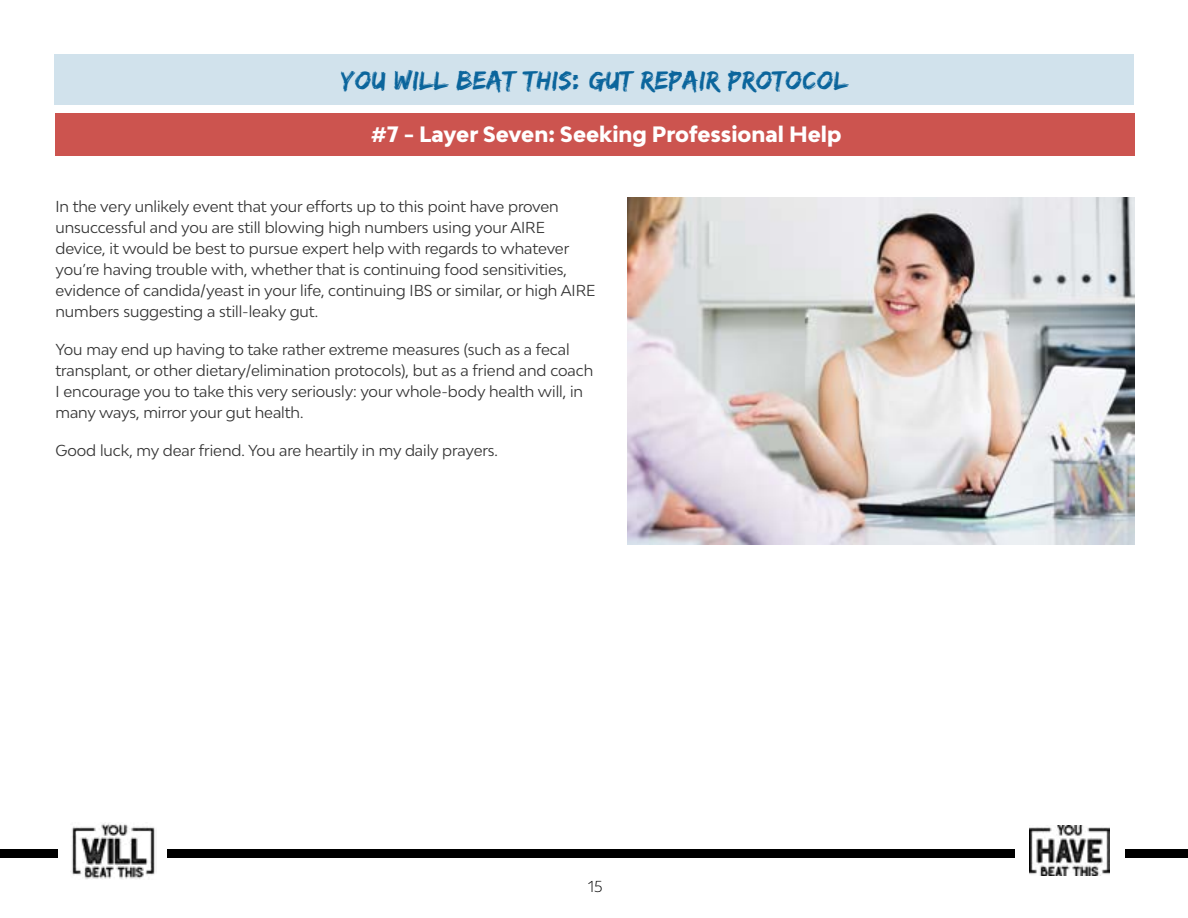
<style>
.page{position:relative;width:1188px;height:918px;background:#fff}
.page>*{position:absolute;margin:0;border:0;box-sizing:border-box;transform-origin:0 0}
.t1{font:27px "Edo SZ";letter-spacing:.02em;color:#0b659c}
.t2{font:800 21px "Bw Modelica";color:#fff}
.t3{font:15px/21px "Bw Modelica";letter-spacing:-.005em;color:#333}
.t4{font:300 15px "Bw Modelica LGC";color:#000}
</style>
<div class="page">
<div style="left:167px;top:849px;width:847px;height:8px;background:#000"></div>
<div style="left:0;top:849px;width:57px;height:8px;background:#000"></div>
<div style="left:1125px;top:849px;width:63px;height:8px;background:#000"></div>
<img style="left:70px;top:823px;width:85px;height:56px">
<img style="left:1030px;top:825px;width:80px;height:51px">
<div style="left:55px;top:113px;width:1080px;height:42px;background:#cc544f"></div>
<div style="left:54px;top:54px;width:1080px;height:51px;background:#d1e2ec"></div>
<img style="left:627px;top:198px;width:507px;height:347px">
<h1 class="t1" style="left:341px;top:64px;width:508px">YOU WILL BEAT THIS: GUT REPAIR PROTOCOL</h1>
<h2 class="t2" style="left:371px;top:121px;width:472px">#7 - Layer Seven: Seeking Professional Help</h2>
<p class="t3" style="left:55px;top:195px;width:542px">In the very unlikely event that your efforts up to this point have proven unsuccessful and you are still blowing high numbers using your AIRE device it, would be best to pursue expert help with regards to whatever you r e’ having trouble with, whether that is continuing food sensitivities, evidence of candida/yeast in your life, continuing IBS or similar, or high AIRE numbers suggesting a still-leaky gut.</p>
<p class="t3" style="left:55px;top:338px;width:539px">You may end up having to take rather extreme measures (such as a fecal transplant, or other dietary/elimination protocols ,) but as a friend and coach I encourage you to take this very seriously: your whole-body health will in, many ways, mirror your gut health.</p>
<p class="t3" style="left:55px;top:439px;width:444px">Good luck, my dear friend. You are heartily in my daily prayers.</p>
<p class="t4" style="left:588px;top:876px;width:16px">15</p>
</div>
